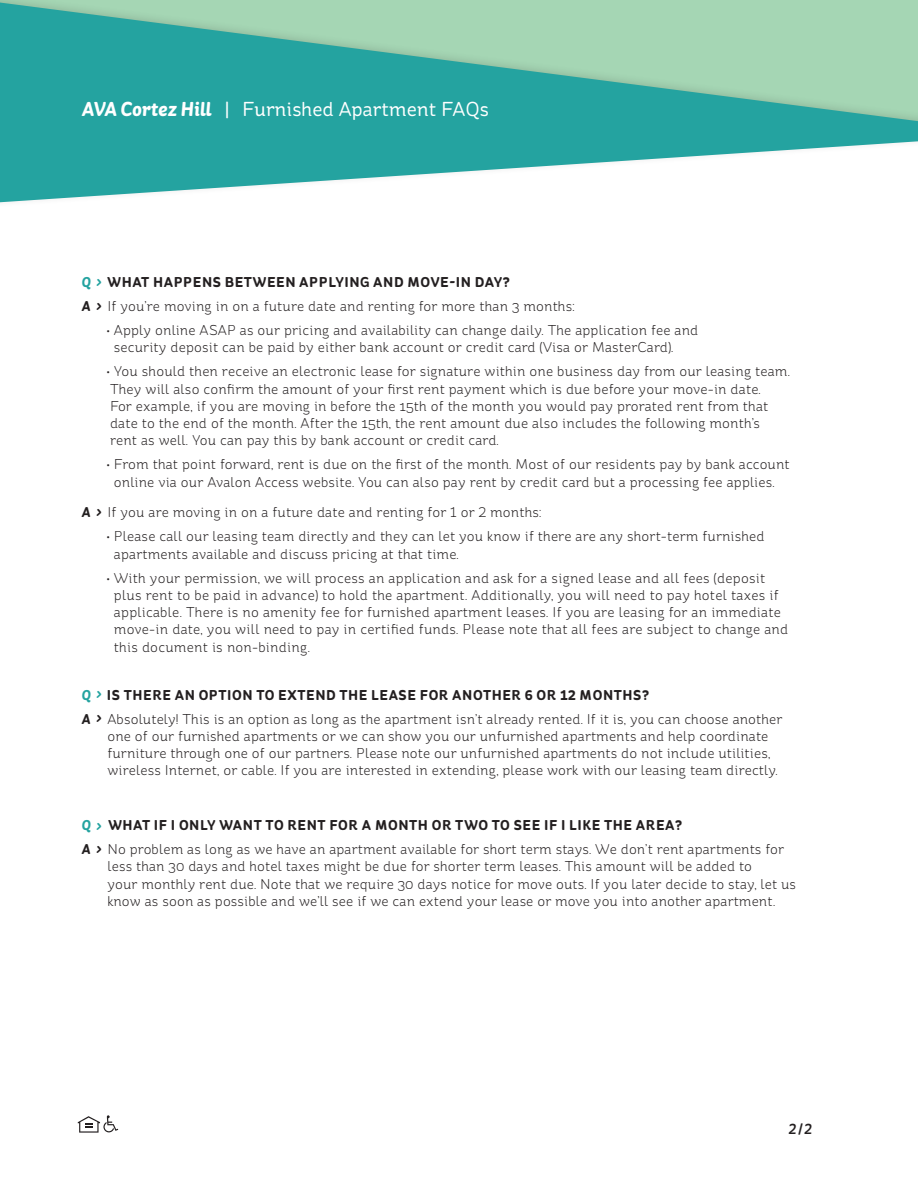
<style>
.page{position:relative;width:918px;height:1188px;background:#fff}
.page>*{position:absolute;margin:0;border:0;box-sizing:border-box;transform-origin:0 0}
.t1{font:20.1px "St Ryde";color:#fff}
.t2{font:italic 500 15px "St Ryde";color:#231f20}
.t3{font:300 14.25px/17.2px "St Ryde";letter-spacing:.01em;color:#231f20}
.t4{font:700 14.25px "St Ryde";letter-spacing:.04em;color:#231f20}
.s1{font-weight:700;font-style:italic}
.s2{font-style:italic;color:#24a3a0}
</style>
<div class="page">
<div style="left:0;top:0;width:918px;height:220px;background:#231f20;opacity:.18"></div>
<svg style="left:0;top:3px;width:918px;height:199px;background:#6abfb3"></svg>
<svg style="left:78px;top:1115px;width:40px;height:18px"></svg>
<p class="t1" style="left:82px;top:97px;width:409px"><span class="s1">AVA Cortez Hill</span> | Furnished Apartment FAQs</p>
<p class="t4" style="left:82px;top:274px;width:430px"><span class="s2">Q &gt;</span> WHAT HAPPENS BETWEEN APPLYING AND MOVE-IN DAY?</p>
<p class="t3" style="left:82px;top:298px;width:495px"><span class="s1">A &gt;</span> If you’re moving in on a future date and renting for more than 3 months:</p>
<p class="t3" style="left:114px;top:322px;width:586px;text-indent:-8px">• Apply online ASAP as our pricing and availability can change daily. The application fee and security deposit can be paid by either bank account or credit card (Visa or MasterCard).</p>
<p class="t3" style="left:106px;top:363px;width:685px">• You should then receive an electronic lease for signature within one business day from our leasing team.<br>They will also confirm the amount of your first rent payment which is due before your move-in date.<br>For example, if you are moving in before the 15th of the month you would pay prorated rent from that date to the end of the month. After the 15th, the rent amount due also includes the following month’s<br>rent as well. You can pay this by bank account or credit card.</p>
<p class="t3" style="left:106px;top:456px;width:685px;text-align:center">• From that point forward, rent is due on the first of the month. Most of our residents pay by bank account online via our Avalon Access website. You can also pay rent by credit card but a processing fee applies.</p>
<p class="t3" style="left:82px;top:504px;width:461px"><span class="s1">A &gt;</span> If you are moving in on a future date and renting for 1 or 2 months:</p>
<p class="t3" style="left:114px;top:528px;width:652px;text-indent:-8px">• Please call our leasing team directly and they can let you know if there are any short-term furnished apartments available and discuss pricing at that time.</p>
<p class="t3" style="left:114px;top:569px;width:676px;text-indent:-8px">• With your permission, we will process an application and ask for a signed lease and all fees (deposit plus rent to be paid in advance) to hold the apartment. Additionally, you will need to pay hotel taxes if applicable. There is no amenity fee for furnished apartment leases. If you are leasing for an immediate move-in date, you will need to pay in certified funds. Please note that all fees are subject to change and this document is non-binding.</p>
<p class="t4" style="left:82px;top:686px;width:569px"><span class="s2">Q &gt;</span> IS THERE AN OPTION TO EXTEND THE LEASE FOR ANOTHER 6 OR 12 MONTHS?</p>
<p class="t3" style="left:107px;top:710px;width:676px;text-indent:-26px"><span class="s1">A &gt;</span> Absolutely! This is an option as long as the apartment isn’t already rented. If it is, you can choose another one of our furnished apartments or we can show you our unfurnished apartments and help coordinate furniture through one of our partners. Please note our unfurnished apartments do not include utilities, wireless Internet, or cable. If you are interested in extending, please work with our leasing team directly.</p>
<p class="t4" style="left:82px;top:817px;width:602px"><span class="s2">Q &gt;</span> WHAT IF I ONLY WANT TO RENT FOR A MONTH OR TWO TO SEE IF I LIKE THE AREA?</p>
<p class="t3" style="left:107px;top:841px;width:690px;text-indent:-26px"><span class="s1">A &gt;</span> No problem as long as we have an apartment available for short term stays. We don’t rent apartments for less than 30 days and hotel taxes might be due for shorter term leases. This amount will be added to<br>your monthly rent due. Note that we require 30 days notice for move outs. If you later decide to stay, let us know as soon as possible and we’ll see if we can extend your lease or move you into another apartment.</p>
<p class="t2" style="left:789px;top:1120px;width:25px">2/2</p>
</div>
